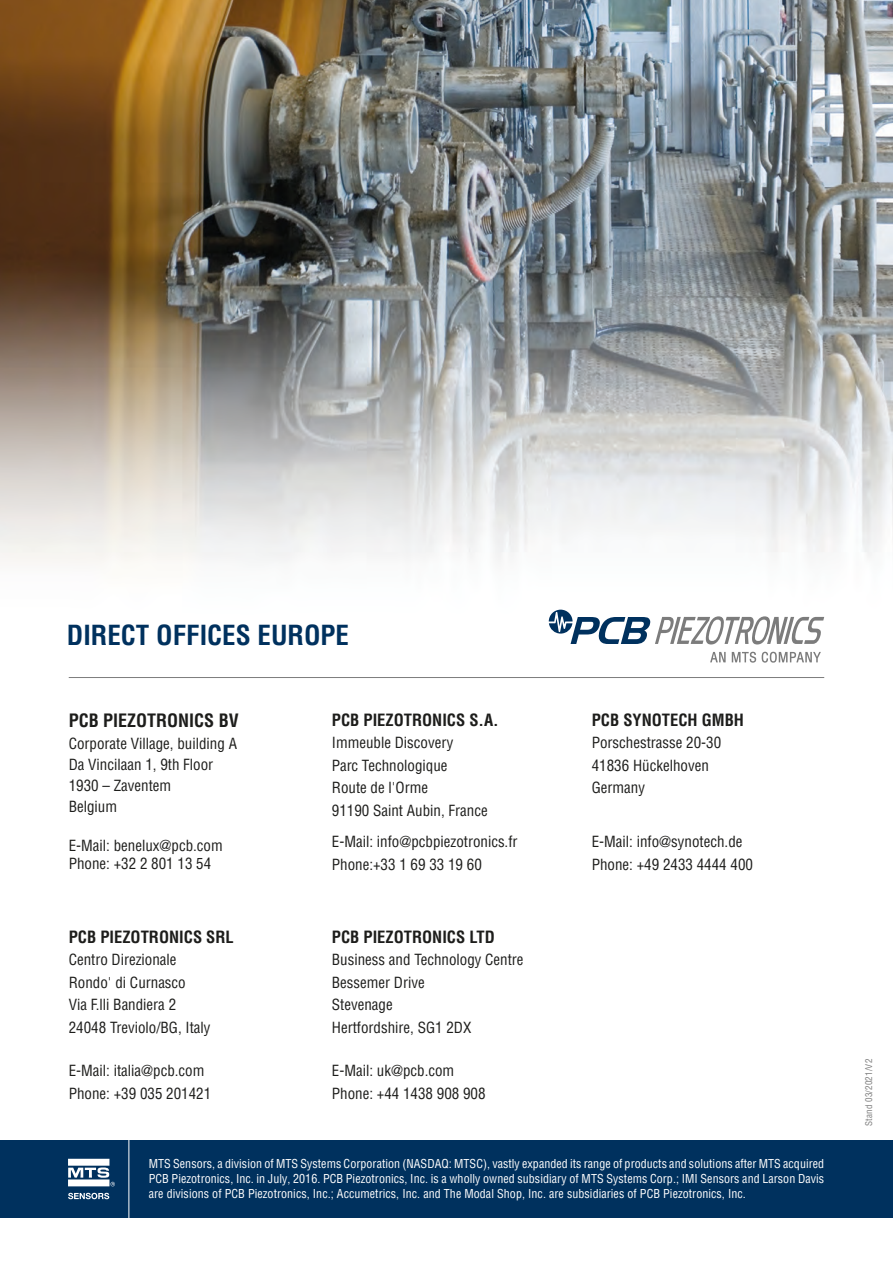
<style>
.page{position:relative;width:893px;height:1263px;background:#fff}
.page>*{position:absolute;margin:0;border:0;box-sizing:border-box;transform-origin:0 0}
.Innen_Headline_Blau{font:700 condensed 27px "Helvetica LT Pro";color:#00315e}
.t1{font:700 condensed 18px "Helvetica LT Pro";color:#1d1d1b}
.t2{font:700 condensed 16.5px "Helvetica LT Pro";color:#1d1d1b}
.t3{font:condensed 15px "Helvetica LT Pro";color:#1d1d1b}
.t4{font:condensed 12px/15px "Helvetica LT Pro";letter-spacing:.005em;color:#fff;text-align:justify}
.t5{font:condensed 9px "Helvetica LT Pro";letter-spacing:.02em;color:#7c7c7c}
</style>
<div class="page">
<div style="left:0;top:1140px;width:893px;height:78px;background:#00315e"></div>
<svg style="left:68px;top:1159px;width:47px;height:27px"></svg>
<svg style="left:68px;top:1193px;width:41px;height:6px"></svg>
<hr style="left:129px;top:1140px;width:1px;height:78px;background:#fff">
<img style="left:0;top:0;width:893px;height:645px">
<svg style="left:710px;top:652px;width:16px;height:10px"></svg>
<svg style="left:732px;top:652px;width:24px;height:11px"></svg>
<svg style="left:762px;top:652px;width:59px;height:11px"></svg>
<svg style="left:549px;top:610px;width:275px;height:34px"></svg>
<hr style="left:69px;top:677px;width:755px;height:1px;background:#7c7c7c">
<p class="Innen_Headline_Blau" style="left:67px;top:617px;width:284px">DIRECT OFFICES EUROPE</p>
<p class="t1" style="left:69px;top:708px;width:172px">PCB PIEZOTRONICS BV</p>
<p class="t3" style="left:69px;top:734px;width:170px">Corporate Village, building A</p>
<p class="t3" style="left:69px;top:755px;width:146px">Da Vincilaan 1, 9th Floor</p>
<p class="t3" style="left:69px;top:776px;width:104px">1930 – Zaventem</p>
<p class="t3" style="left:69px;top:797px;width:50px">Belgium</p>
<p class="t3" style="left:69px;top:836px;width:156px">E-Mail: benelux@pcb.com</p>
<p class="t3" style="left:69px;top:854px;width:144px">Phone: +32 2 801 13 54</p>
<p class="t2" style="left:69px;top:926px;width:167px">PCB PIEZOTRONICS SRL</p>
<p class="t3" style="left:69px;top:950px;width:109px">Centro Direzionale</p>
<p class="t3" style="left:69px;top:973px;width:119px">Rondo' di Curnasco</p>
<p class="t3" style="left:69px;top:995px;width:109px">Via F.lli Bandiera 2</p>
<p class="t3" style="left:69px;top:1018px;width:143px">24048 Treviolo/BG, Italy</p>
<p class="t3" style="left:69px;top:1061px;width:137px">E-Mail: italia@pcb.com</p>
<p class="t3" style="left:69px;top:1084px;width:144px">Phone: +39 035 201421</p>
<p class="t2" style="left:332px;top:708px;width:168px">PCB PIEZOTRONICS S.A.</p>
<p class="t3" style="left:332px;top:733px;width:123px">Immeuble Discovery</p>
<p class="t3" style="left:332px;top:756px;width:117px">Parc Technologique</p>
<p class="t3" style="left:332px;top:778px;width:98px">Route de l'Orme</p>
<p class="t3" style="left:332px;top:801px;width:157px">91190 Saint Aubin, France</p>
<p class="t3" style="left:332px;top:832px;width:187px">E-Mail: info@pcbpiezotronics.fr</p>
<p class="t3" style="left:332px;top:855px;width:152px">Phone:+33 1 69 33 19 60</p>
<p class="t2" style="left:332px;top:926px;width:164px">PCB PIEZOTRONICS LTD</p>
<p class="t3" style="left:332px;top:950px;width:193px">Business and Technology Centre</p>
<p class="t3" style="left:332px;top:973px;width:94px">Bessemer Drive</p>
<p class="t3" style="left:332px;top:995px;width:62px">Stevenage</p>
<p class="t3" style="left:332px;top:1018px;width:141px">Hertfordshire, SG1 2DX</p>
<p class="t3" style="left:332px;top:1061px;width:124px">E-Mail: uk@pcb.com</p>
<p class="t3" style="left:332px;top:1084px;width:155px">Phone: +44 1438 908 908</p>
<p class="t2" style="left:592px;top:708px;width:154px">PCB SYNOTECH GMBH</p>
<p class="t3" style="left:592px;top:733px;width:131px">Porschestrasse 20-30</p>
<p class="t3" style="left:592px;top:756px;width:119px">41836 Hückelhoven</p>
<p class="t3" style="left:592px;top:778px;width:55px">Germany</p>
<p class="t3" style="left:592px;top:832px;width:152px">E-Mail: info@synotech.de</p>
<p class="t3" style="left:592px;top:855px;width:163px">Phone: +49 2433 4444 400</p>
<p class="t4" style="left:149px;top:1156px;width:677px">MTS Sensors, a division of MTS Systems Corporation (NASDAQ: MTSC), vastly expanded its range of products and solutions after MTS acquired PCB Piezotronics, Inc. in July, 2016. PCB Piezotronics, Inc. is a wholly owned subsidiary of MTS Systems Corp.; IMI Sensors and Larson Davis are divisions of PCB Piezotronics, Inc.; Accumetrics, Inc. and The Modal Shop, Inc. are subsidiaries of PCB Piezotronics, Inc.</p>
<p class="t5" style="left:863px;top:1126px;width:68px;rotate:-90deg">Stand 03/2021/V2</p>
</div>
